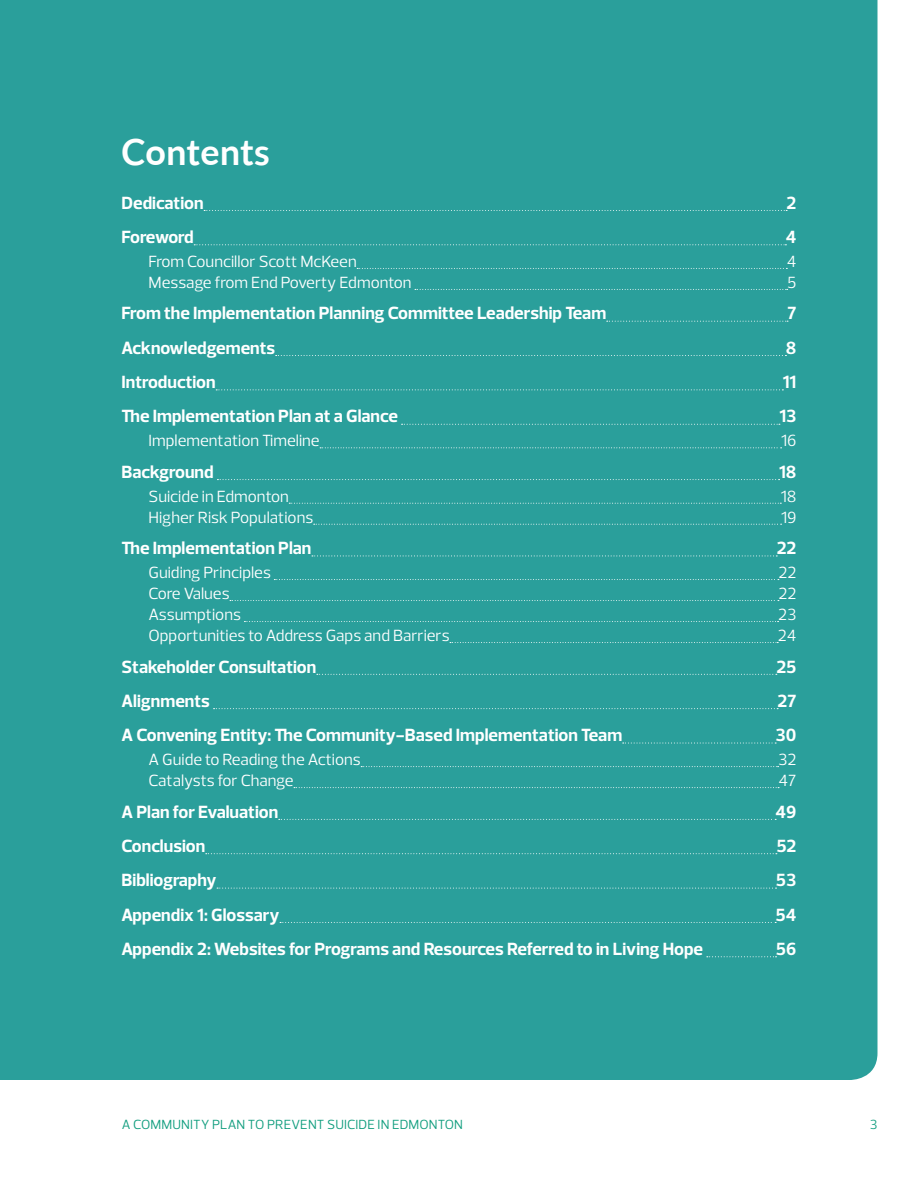
<style>
.page{position:relative;width:918px;height:1188px;background:#fff}
.page>*{position:absolute;margin:0;border:0;box-sizing:border-box;transform-origin:0 0}
.t1{font:700 36px "Lato";color:#fff}
.t2{font:700 18px "Prelo";color:#fff}
.t3{font:700 18px "Prelo";letter-spacing:-.04em;color:#fff}
.t4{font:16.5px "Prelo";color:#fff}
.t5{font:13.5px "Prelo";letter-spacing:.015em;color:#129e7f}
</style>
<div class="page">
<div style="left:0;top:0;width:878px;height:1080px;background:#2a9f9b"></div>
<svg style="left:204px;top:210px;width:583px;height:1px"></svg>
<svg style="left:194px;top:244px;width:592px;height:1px"></svg>
<svg style="left:357px;top:268px;width:430px;height:1px"></svg>
<svg style="left:415px;top:289px;width:373px;height:1px"></svg>
<svg style="left:607px;top:321px;width:181px;height:1px"></svg>
<svg style="left:276px;top:355px;width:510px;height:1px"></svg>
<svg style="left:216px;top:389px;width:567px;height:1px"></svg>
<svg style="left:402px;top:424px;width:378px;height:1px"></svg>
<svg style="left:320px;top:447px;width:462px;height:1px"></svg>
<svg style="left:217px;top:479px;width:563px;height:1px"></svg>
<svg style="left:289px;top:503px;width:492px;height:1px"></svg>
<svg style="left:314px;top:524px;width:468px;height:1px"></svg>
<svg style="left:312px;top:556px;width:465px;height:1px"></svg>
<svg style="left:274px;top:579px;width:505px;height:1px"></svg>
<svg style="left:230px;top:600px;width:549px;height:1px"></svg>
<svg style="left:244px;top:621px;width:535px;height:1px"></svg>
<svg style="left:450px;top:642px;width:328px;height:1px"></svg>
<svg style="left:317px;top:674px;width:460px;height:1px"></svg>
<svg style="left:214px;top:708px;width:564px;height:1px"></svg>
<svg style="left:623px;top:743px;width:153px;height:1px"></svg>
<svg style="left:361px;top:766px;width:418px;height:1px"></svg>
<svg style="left:294px;top:787px;width:485px;height:1px"></svg>
<svg style="left:279px;top:819px;width:497px;height:1px"></svg>
<svg style="left:206px;top:853px;width:571px;height:1px"></svg>
<svg style="left:217px;top:888px;width:560px;height:1px"></svg>
<svg style="left:280px;top:922px;width:496px;height:1px"></svg>
<svg style="left:707px;top:956px;width:70px;height:1px"></svg>
<h1 class="t1" style="left:122px;top:131px;width:150px">Contents</h1>
<p class="t2" style="left:122px;top:192px;width:84px">Dedication</p>
<p class="t2" style="left:787px;top:192px;width:11px">2</p>
<p class="t3" style="left:122px;top:226px;width:74px">Foreword</p>
<p class="t2" style="left:786px;top:226px;width:12px">4</p>
<p class="t4" style="left:148px;top:251px;width:210px">From Councillor Scott McKeen</p>
<p class="t4" style="left:787px;top:251px;width:11px">4</p>
<p class="t4" style="left:148px;top:272px;width:265px">Message from End Poverty Edmonton</p>
<p class="t4" style="left:787px;top:272px;width:11px">5</p>
<p class="t2" style="left:122px;top:302px;width:486px">From the Implementation Planning Committee Leadership Team</p>
<p class="t2" style="left:788px;top:302px;width:10px">7</p>
<p class="t2" style="left:122px;top:337px;width:155px">Acknowledgements</p>
<p class="t2" style="left:786px;top:337px;width:12px">8</p>
<p class="t2" style="left:122px;top:371px;width:96px">Introduction</p>
<p class="t2" style="left:783px;top:371px;width:15px">11</p>
<p class="t2" style="left:122px;top:405px;width:278px">The Implementation Plan at a Glance</p>
<p class="t2" style="left:779px;top:405px;width:19px">13</p>
<p class="t4" style="left:148px;top:431px;width:173px">Implementation Timeline</p>
<p class="t4" style="left:781px;top:431px;width:17px">16</p>
<p class="t2" style="left:122px;top:461px;width:94px">Background</p>
<p class="t2" style="left:779px;top:461px;width:19px">18</p>
<p class="t4" style="left:148px;top:486px;width:142px">Suicide in Edmonton</p>
<p class="t4" style="left:781px;top:486px;width:17px">18</p>
<p class="t4" style="left:148px;top:507px;width:166px">Higher Risk Populations</p>
<p class="t4" style="left:781px;top:507px;width:17px">19</p>
<p class="t2" style="left:122px;top:537px;width:192px">The Implementation Plan</p>
<p class="t2" style="left:777px;top:537px;width:21px">22</p>
<p class="t4" style="left:148px;top:562px;width:124px">Guiding Principles</p>
<p class="t4" style="left:778px;top:562px;width:20px">22</p>
<p class="t4" style="left:148px;top:583px;width:83px">Core Values</p>
<p class="t4" style="left:778px;top:583px;width:20px">22</p>
<p class="t4" style="left:148px;top:604px;width:94px">Assumptions</p>
<p class="t4" style="left:778px;top:604px;width:20px">23</p>
<p class="t4" style="left:148px;top:625px;width:303px">Opportunities to Address Gaps and Barriers</p>
<p class="t4" style="left:778px;top:625px;width:20px">24</p>
<p class="t2" style="left:122px;top:655px;width:196px">Stakeholder Consultation</p>
<p class="t2" style="left:776px;top:655px;width:22px">25</p>
<p class="t2" style="left:122px;top:690px;width:90px">Alignments</p>
<p class="t2" style="left:778px;top:690px;width:20px">27</p>
<p class="t2" style="left:122px;top:724px;width:502px">A Convening Entity: The Community-Based Implementation Team</p>
<p class="t2" style="left:776px;top:724px;width:22px">30</p>
<p class="t4" style="left:149px;top:749px;width:214px">A Guide to Reading the Actions</p>
<p class="t4" style="left:778px;top:749px;width:20px">32</p>
<p class="t4" style="left:149px;top:770px;width:147px">Catalysts for Change</p>
<p class="t4" style="left:779px;top:770px;width:19px">47</p>
<p class="t2" style="left:122px;top:800px;width:158px">A Plan for Evaluation</p>
<p class="t2" style="left:776px;top:800px;width:22px">49</p>
<p class="t2" style="left:122px;top:835px;width:85px">Conclusion</p>
<p class="t2" style="left:776px;top:835px;width:22px">52</p>
<p class="t2" style="left:122px;top:869px;width:97px">Bibliography</p>
<p class="t2" style="left:776px;top:869px;width:22px">53</p>
<p class="t2" style="left:122px;top:904px;width:160px">Appendix 1: Glossary</p>
<p class="t2" style="left:776px;top:904px;width:22px">54</p>
<p class="t2" style="left:122px;top:938px;width:583px">Appendix 2: Websites for Programs and Resources Referred to in Living Hope</p>
<p class="t2" style="left:776px;top:938px;width:22px">56</p>
<p class="t5" style="left:122px;top:1117px;width:343px">A COMMUNITY PLAN TO PREVENT SUICIDE IN EDMONTON</p>
<p class="t5" style="left:870px;top:1117px;width:9px">3</p>
</div>
